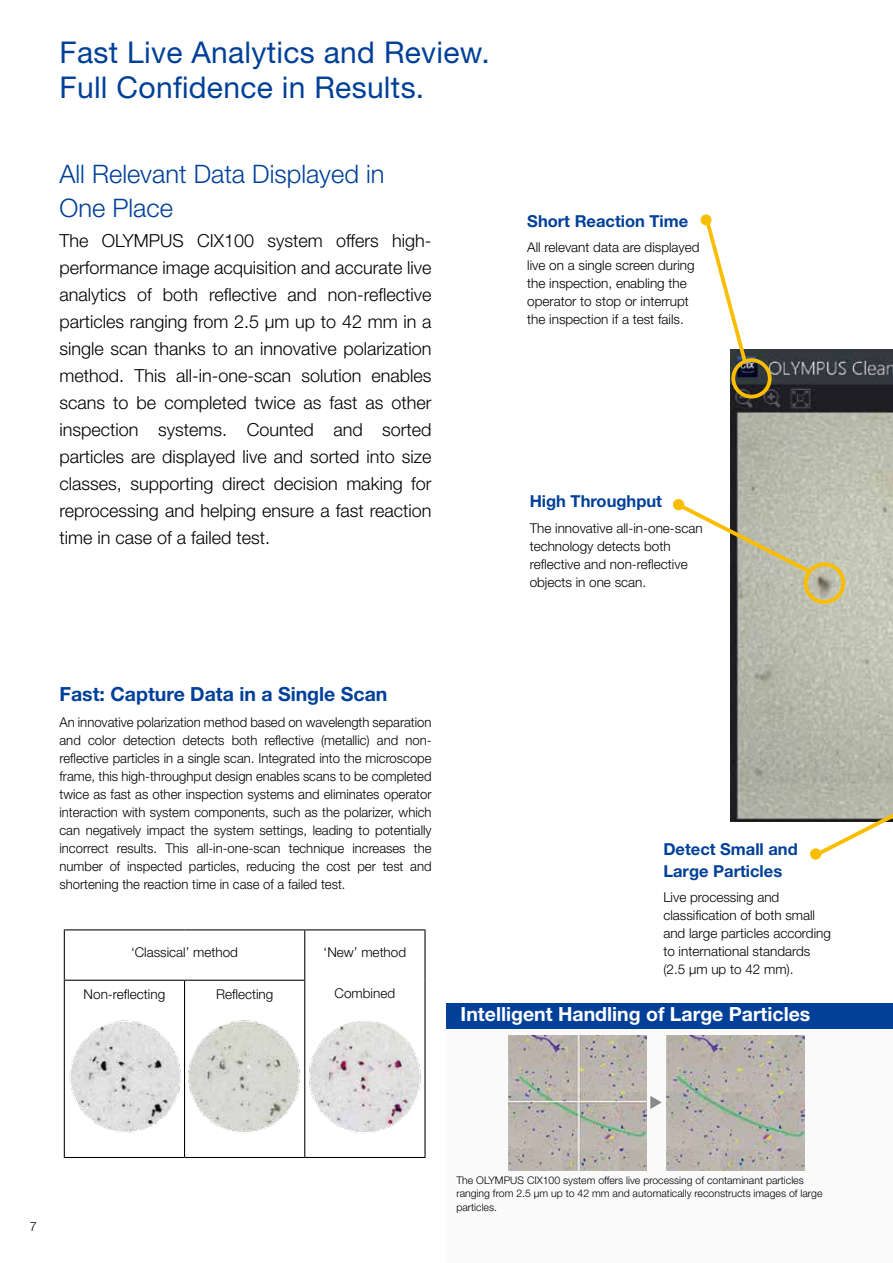
<style>
.page{position:relative;width:893px;height:1263px;background:#fff}
.page>*{position:absolute;margin:0;border:0;box-sizing:border-box;transform-origin:0 0}
.t1{font:30px/34.5px "Helvetica Neue LT Std";letter-spacing:.01em;color:#004098}
.t2{font:300 25.5px/34.5px "Helvetica Neue LT Std";color:#004098}
.t3{font:700 19.5px "Helvetica Neue LT Std";color:#fff}
.t4{font:700 19.5px "Helvetica Neue LT Std";color:#004098}
.t5{font:300 18px/27px "Helvetica Neue LT Std";color:#000;text-align:justify}
.t6{font:700 16.5px/22px "Helvetica Neue LT Std";color:#004098}
.t7{font:300 13.5px/18px "Helvetica Neue LT Std";color:#000}
.t8{font:300 12.75px "Helvetica Neue LT Std";color:#000}
.t9{font:300 10.5px/13.5px "Helvetica Neue LT Std";color:#000}
</style>
<div class="page">
<hr style="left:64px;top:929px;width:121px;height:1px;background:#000">
<hr style="left:64px;top:930px;width:1px;height:50px;background:#000">
<hr style="left:185px;top:929px;width:120px;height:1px;background:#000">
<hr style="left:305px;top:929px;width:121px;height:1px;background:#000">
<hr style="left:304px;top:930px;width:1px;height:50px;background:#000">
<hr style="left:424px;top:930px;width:2px;height:50px;background:#000">
<hr style="left:64px;top:980px;width:121px;height:1px;background:#000">
<hr style="left:64px;top:981px;width:1px;height:176px;background:#000">
<hr style="left:185px;top:980px;width:120px;height:1px;background:#000">
<hr style="left:184px;top:981px;width:1px;height:176px;background:#000">
<hr style="left:304px;top:981px;width:1px;height:176px;background:#000">
<hr style="left:424px;top:980px;width:2px;height:177px;background:#000">
<hr style="left:64px;top:1157px;width:121px;height:1px;background:#000">
<hr style="left:185px;top:1157px;width:120px;height:1px;background:#000">
<hr style="left:305px;top:1157px;width:121px;height:1px;background:#000">
<div style="left:446px;top:1028px;width:447px;height:235px;background:#fafafa"></div>
<div style="left:446px;top:1003px;width:447px;height:25px;background:#004098"></div>
<img style="left:730px;top:349px;width:163px;height:472px">
<div style="left:804px;top:562px;width:41px;height:42px;border:4px solid #fabe00;border-radius:50%"></div>
<svg style="left:673px;top:499px;width:140px;height:77px"></svg>
<div style="left:673px;top:499px;width:11px;height:11px;background:#fabe00;border-radius:50%"></div>
<div style="left:810px;top:848px;width:11px;height:12px;background:#fabe00;border-radius:50%"></div>
<svg style="left:815px;top:724px;width:78px;height:134px"></svg>
<img style="left:508px;top:1035px;width:138px;height:136px">
<img style="left:667px;top:1035px;width:138px;height:136px">
<svg style="left:650px;top:1096px;width:12px;height:13px"></svg>
<img style="left:63px;top:1014px;width:118px;height:128px">
<img style="left:305px;top:1009px;width:121px;height:133px">
<img style="left:188px;top:1020px;width:112px;height:113px">
<div style="left:731px;top:358px;width:41px;height:40px;border:4px solid #fabe00;border-radius:50%"></div>
<div style="left:701px;top:214px;width:10px;height:11px;background:#fabe00;border-radius:50%"></div>
<svg style="left:703px;top:218px;width:47px;height:149px"></svg>
<h1 class="t1" style="left:60px;top:35px;width:432px">Fast Live Analytics and Review.<br>Full Confidence in Results.</h1>
<h2 class="t2" style="left:60px;top:156px;width:326px">All Relevant Data Displayed in<br>One Place</h2>
<p class="t5" style="left:60px;top:226px;width:374px">The OLYMPUS CIX100 system offers high&shy;performance image acquisition and accurate live analytics of both reflective and non-reflective particles ranging from 2.5 µm up to 42 mm in a single scan thanks to an innovative polarization method. This all-in-one-scan solution enables scans to be completed twice as fast as other inspection systems. Counted and sorted particles are displayed live and sorted into size classes, supporting direct decision making for reprocessing and helping ensure a fast reaction time in case of a failed test.</p>
<h3 class="t4" style="left:60px;top:682px;width:329px">Fast: Capture Data in a Single Scan</h3>
<p class="t7" style="left:60px;top:713px;width:374px;text-align:justify">An innovative polarization method based on wavelength separation and color detection detects both reflective (metallic) and non&shy;reflective particles in a single scan. Integrated into the microscope frame, this high-throughput design enables scans to be completed twice as fast as other inspection systems and eliminates operator interaction with system components, such as the polarizer, which can negatively impact the system settings, leading to potentially incorrect results. This all-in-one-scan technique increases the number of inspected particles, reducing the cost per test and shortening the reaction time in case of a failed test.</p>
<p class="t7" style="left:131px;top:943px;width:109px">‘Classical’ method</p>
<p class="t7" style="left:324px;top:943px;width:84px">‘New’ method</p>
<p class="t7" style="left:84px;top:985px;width:83px">Non-reflecting</p>
<p class="t7" style="left:216px;top:985px;width:59px">Reflecting</p>
<p class="t7" style="left:335px;top:983px;width:62px">Combined</p>
<p class="t6" style="left:527px;top:209px;width:162px">Short Reaction Time</p>
<p class="t7" style="left:527px;top:238px;width:174px">All relevant data are displayed live on a single screen during the inspection, enabling the operator to stop or interrupt the inspection if a test fails.</p>
<p class="t6" style="left:530px;top:490px;width:134px">High Throughput</p>
<p class="t7" style="left:530px;top:519px;width:175px">The innovative all-in-one-scan technology detects both reflective and non-reflective objects in one scan.</p>
<p class="t6" style="left:663px;top:837px;width:136px">Detect Small and<br>Large Particles</p>
<p class="t7" style="left:663px;top:888px;width:169px">Live processing and classification of both small and large particles according to international standards (2.5 µm up to 42 mm).</p>
<h3 class="t3" style="left:461px;top:1002px;width:351px">Intelligent Handling of Large Particles</h3>
<p class="t8" style="left:30px;top:1219px;width:9px">7</p>
<p class="t9" style="left:456px;top:1173px;width:368px">The OLYMPUS CIX100 system offers live processing of contaminant particles ranging from 2.5 µm up to 42 mm and automatically reconstructs images of large particles.</p>
</div>
